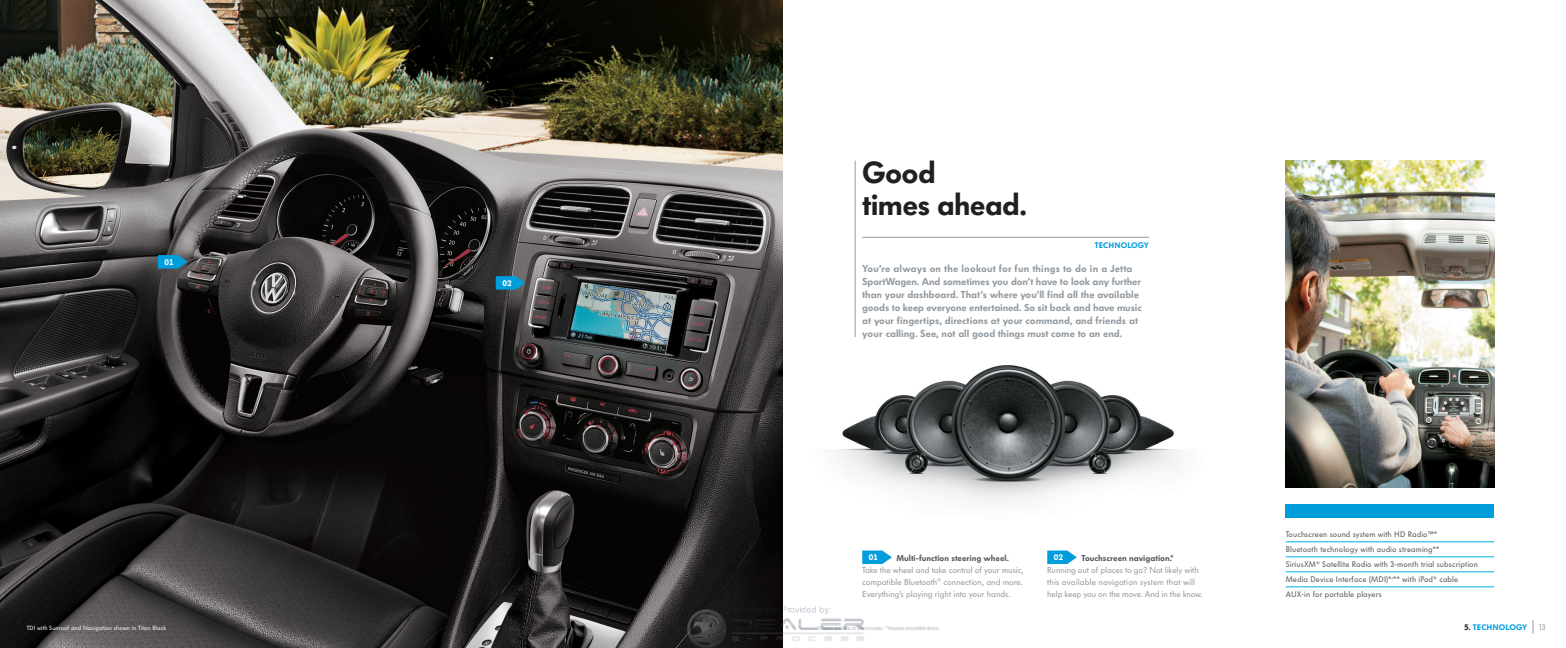
<style>
.page{position:relative;width:1566px;height:648px;background:#fff}
.page>*{position:absolute;margin:0;border:0;box-sizing:border-box;transform-origin:0 0}
.t1{font:30px/32px "Volkswagen Headline";letter-spacing:-.02em;color:#231f20}
.t2{font:10px/13px "Volkswagen Headline";color:#939ba1}
.t3{font:8.5px/12px "Volkswagen Copy";letter-spacing:-.005em;color:#939ba1}
.t4{font:8.5px "Volkswagen Headline";color:#58595b}
.t5{font:8px/15px "Volkswagen Copy";letter-spacing:.01em;color:#58595b}
.t6{font:900 8px "VW Headline OT";letter-spacing:.01em;color:#009ddc}
.t7{font:900 8px "VW Headline OT";color:#fff}
.t8{font:8px "Volkswagen Copy";color:#939ba1}
.t9{font:6px "Volkswagen Copy";letter-spacing:.01em;color:#fff}
.t10{font:condensed 5.2px "Helvetica Neue";letter-spacing:-.02em;color:#b5bcc1}
.s1{color:#231f20}
</style>
<div class="page">
<img style="left:0;top:0;width:783px;height:648px">
<img style="left:1286px;top:160px;width:208px;height:328px">
<img style="left:837px;top:365px;width:343px;height:139px">
<div style="left:1286px;top:504px;width:208px;height:14px;background:#009ddc"></div>
<svg style="left:1533px;top:620px;width:1px;height:14px"></svg>
<hr style="left:855px;top:161px;width:1px;height:176px;background:#939ba1">
<hr style="left:862px;top:237px;width:287px;height:1px;background:#939ba1">
<svg style="left:158px;top:255px;width:30px;height:14px"></svg>
<svg style="left:496px;top:276px;width:29px;height:14px"></svg>
<svg style="left:1047px;top:551px;width:30px;height:13px"></svg>
<svg style="left:862px;top:551px;width:30px;height:11px"></svg>
<hr style="left:1286px;top:542px;width:208px;height:1px;background:#00aeef">
<hr style="left:1286px;top:557px;width:208px;height:1px;background:#00aeef">
<hr style="left:1286px;top:572px;width:208px;height:1px;background:#00aeef">
<hr style="left:1286px;top:587px;width:208px;height:1px;background:#00aeef">
<img style="left:675px;top:562px;width:210px;height:86px">
<p class="t7" style="left:165px;top:257px;width:11px">01</p>
<p class="t7" style="left:503px;top:278px;width:11px">02</p>
<h1 class="t1" style="left:862px;top:156px;width:166px">Good<br>times ahead.</h1>
<p class="t6" style="left:1095px;top:240px;width:56px">TECHNOLOGY</p>
<p class="t2" style="left:862px;top:262px;width:281px">You’re always on the lookout for fun things to do in a Jetta SportWagen. And sometimes you don’t have to look any further than your dashboard. That’s where you’ll find all the available goods to keep everyone entertained. So sit back and have music at your fingertips, directions at your command, and friends at your calling. See, not all good things must come to an end.</p>
<p class="t7" style="left:869px;top:553px;width:11px">01</p>
<p class="t4" style="left:896px;top:553px;width:114px">Multi-function steering wheel.</p>
<p class="t3" style="left:862px;top:565px;width:163px;text-align:justify">Take the wheel and take control of your music, compatible Bluetooth<sup>®</sup> connection, and more.<br>Everything’s playing right into your hands.</p>
<p class="t7" style="left:1054px;top:553px;width:11px">02</p>
<p class="t4" style="left:1082px;top:553px;width:94px">Touchscreen navigation.*</p>
<p class="t3" style="left:1047px;top:565px;width:157px">Running out of places to go? Not likely with this available navigation system that will help keep you on the move. And in the know.</p>
<p class="t5" style="left:1286px;top:528px;width:194px">Touchscreen sound system with HD Radio™*<br>Bluetooth technology with audio streaming**<br>SiriusXM<sup>®</sup> Satellite Radio with 3-month trial subscription Media Device Interface (MDI)*<sup>/</sup>** with iPod<sup>®</sup> cable AUX-in for portable players</p>
<p class="t9" style="left:27px;top:626px;width:141px">TDI with Sunroof and Navigation shown in Titan Black</p>
<p class="t10" style="left:818px;top:626px;width:124px">*Feature available on select models. **Requires compatible device.</p>
<p class="t6" style="left:1464px;top:622px;width:64px"><span class="s1">5.</span> TECHNOLOGY</p>
<p class="t8" style="left:1539px;top:624px;width:8px">13</p>
</div>
